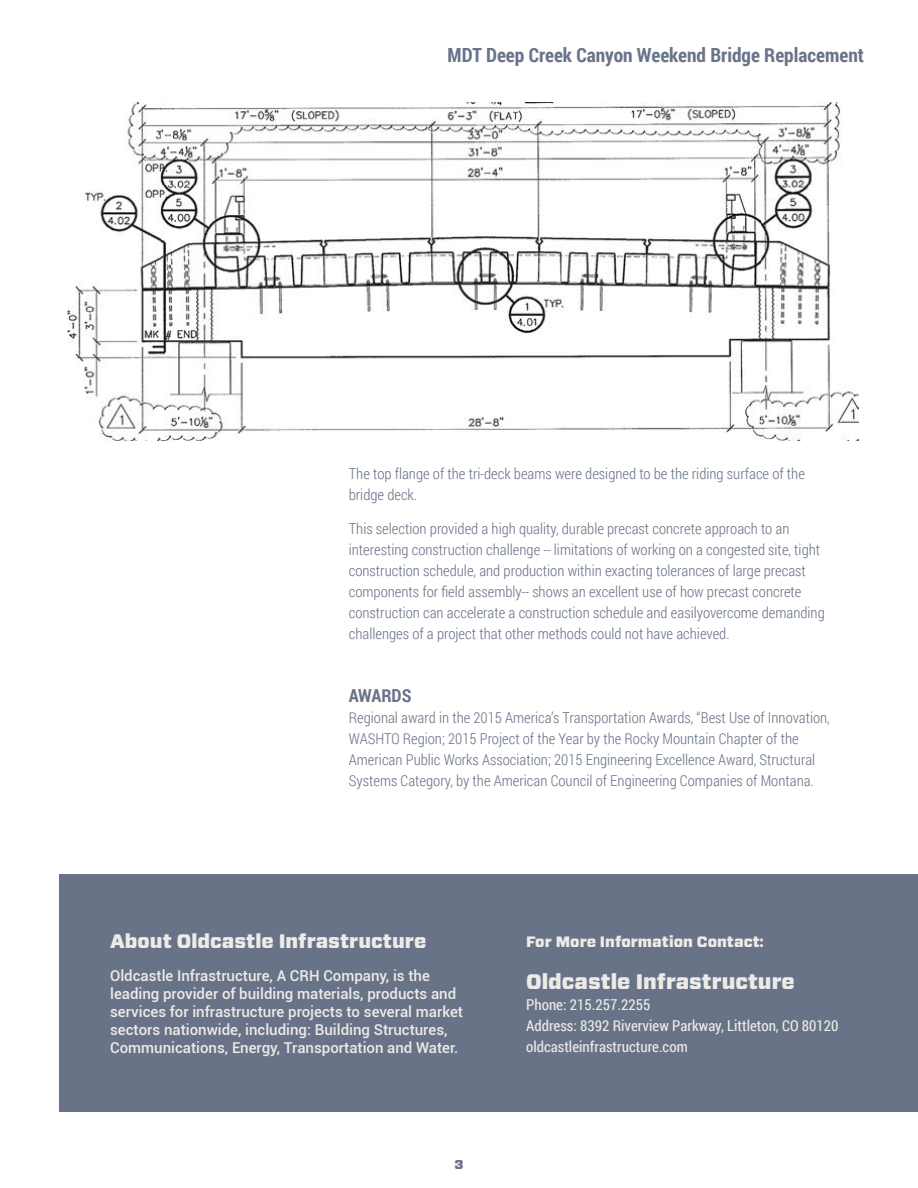
<style>
.page{position:relative;width:918px;height:1188px;background:#fff}
.page>*{position:absolute;margin:0;border:0;box-sizing:border-box;transform-origin:0 0}
.t1{font:900 21px "Forza";color:#edebe8}
.t2{font:700 19.5px "Roboto Condensed";color:#687489}
.t3{font:900 19.5px "Forza";color:#edebe8}
.t4{font:700 18px "Roboto Condensed";color:#697387}
.t5{font:300 15px/21px "Roboto Condensed";color:#697387}
.t6{font:500 15px/18px "Roboto";color:#edebe8}
.t7{font:15px/21px "Roboto Condensed";color:#edebe8}
.t8{font:900 15px "Forza";color:#edebe8}
.t9{font:900 12.75px "Forza";color:#697387}
</style>
<div class="page">
<div style="left:59px;top:874px;width:859px;height:237px;background:#697387"></div>
<img style="left:67px;top:103px;width:791px;height:338px">
<h2 class="t2" style="left:448px;top:41px;width:418px">MDT Deep Creek Canyon Weekend Bridge Replacement</h2>
<p class="t5" style="left:349px;top:463px;width:458px">The top flange of the tri-deck beams were designed to be the riding surface of the bridge deck.</p>
<p class="t5" style="left:349px;top:518px;width:477px">This selection provided a high quality, durable precast concrete approach to an interesting construction challenge -- limitations of working on a congested site, tight construction schedule, and production within exacting tolerances of large precast components for field assembly-- shows an excellent use of how precast concrete construction can accelerate a construction schedule and easilyovercome demanding challenges of a project that other methods could not have achieved.</p>
<p class="t4" style="left:349px;top:683px;width:64px">AWARDS</p>
<p class="t5" style="left:349px;top:707px;width:483px">Regional award in the 2015 America’s Transportation Awards, “Best Use of Innovation, WASHTO Region; 2015 Project of the Year by the Rocky Mountain Chapter of the American Public Works Association; 2015 Engineering Excellence Award, Structural Systems Category, by the American Council of Engineering Companies of Montana.</p>
<h2 class="t3" style="left:110px;top:928px;width:318px">About Oldcastle Infrastructure</h2>
<p class="t6" style="left:110px;top:966px;width:354px">Oldcastle Infrastructure, A CRH Company, is the leading provider of building materials, products and services for infrastructure projects to several market sectors nationwide, including: Building Structures, Communications, Energy, Transportation and Water.</p>
<p class="t9" style="left:454px;top:1156px;width:11px">3</p>
<p class="t8" style="left:526px;top:932px;width:239px">For More Information Contact:</p>
<h1 class="t1" style="left:526px;top:968px;width:270px">Oldcastle Infrastructure</h1>
<p class="t7" style="left:526px;top:994px;width:314px">Phone: 215.257.2255<br>Address: 8392 Riverview Parkway, Littleton, CO 80120 oldcastleinfrastructure.com</p>
</div>
